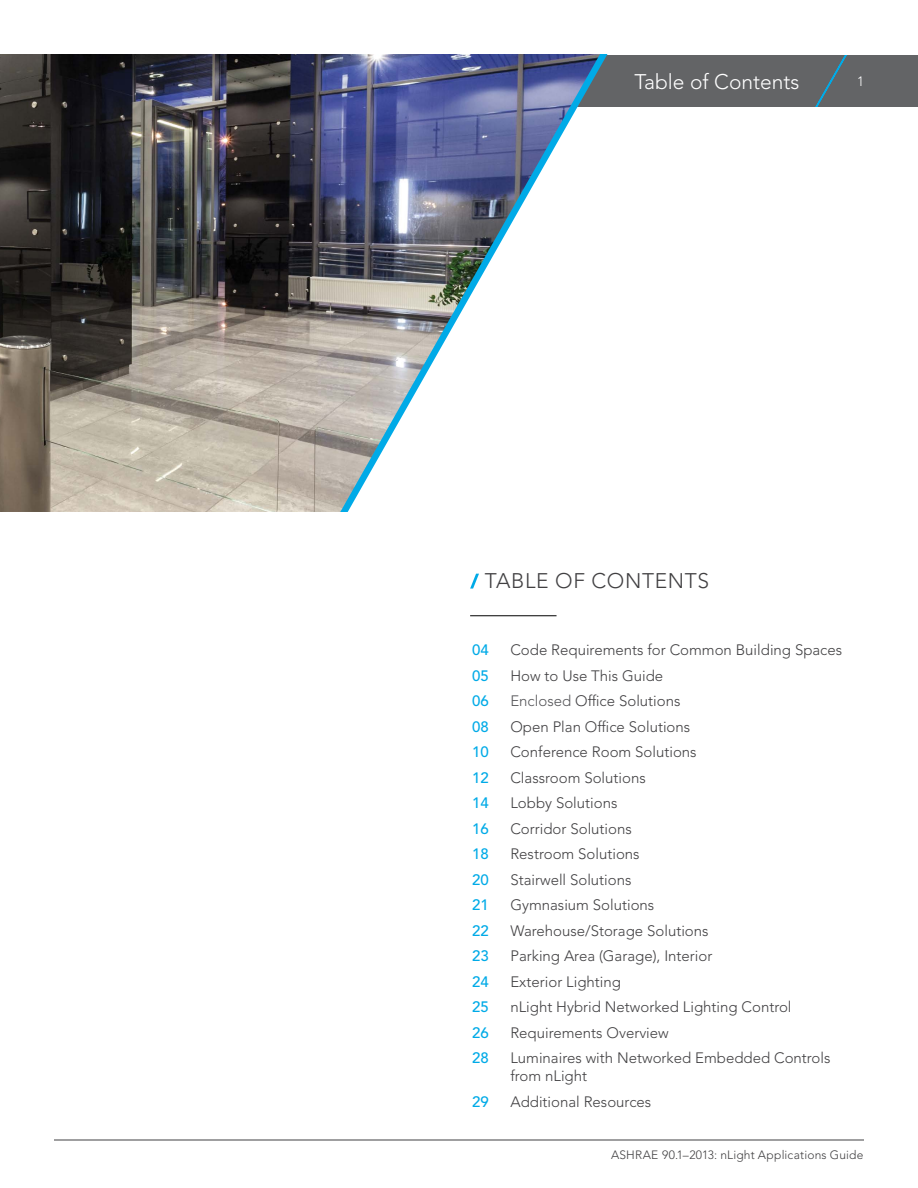
<style>
.page{position:relative;width:918px;height:1188px;background:#fff}
.page>*{position:absolute;margin:0;border:0;box-sizing:border-box;transform-origin:0 0}
.t1{font:300 21px "Avenir LT Std";color:#fff}
.t2{font:300 21px "Avenir LT Std";letter-spacing:.03em;color:#414042}
.t3{font:300 15px/25.5px "Avenir LT Std";color:#414042}
.t4{font:500 15px/25.5px "Avenir LT Std";color:#00aae7;text-align:justify}
.t5{font:300 13.5px "Avenir LT Std";color:#fff}
.t6{font:300 12px "Avenir LT Std";letter-spacing:.015em;color:#414042}
.s1{color:#565659}
</style>
<div class="page">
<div style="left:0;top:53px;width:918px;height:54px;background:#636466"></div>
<svg style="left:813px;top:54px;width:37px;height:53px"></svg>
<hr style="left:54px;top:1140px;width:810px;height:1px;background:#414042">
<svg style="left:470px;top:574px;width:9px;height:15px"></svg>
<hr style="left:470px;top:615px;width:87px;height:1px;background:#000">
<img style="left:0;top:54px;width:340px;height:458px">
<svg style="left:340px;top:54px;width:298px;height:458px"></svg>
<div style="left:0;top:0;width:918px;height:54px;background:#fff"></div>
<h1 class="t1" style="left:635px;top:70px;width:166px">Table of Contents</h1>
<p class="t5" style="left:857px;top:74px;width:9px">1</p>
<h1 class="t2" style="left:485px;top:569px;width:226px">TABLE OF CONTENTS</h1>
<p class="t4" style="left:472px;top:638px;width:18px">04<br>05<br>06<br>08<br>10<br>12<br>14<br>16<br>18<br>20<br>21<br>22<br>23<br>24<br>25<br>26<br>28</p>
<p class="t4" style="left:472px;top:1089px;width:18px">29</p>
<p class="t3" style="left:510px;top:637px;width:333px">Code Requirements for Common Building Spaces<br>How to Use This Guide<br><span class="s1">Enclosed</span> Office Solutions<br>Open Plan Office Solutions<br>Conference Room Solutions<br>Classroom Solutions<br>Lobby Solutions<br>Corridor Solutions<br>Restroom Solutions<br>Stairwell Solutions<br>Gymnasium Solutions<br>Warehouse/Storage Solutions<br>Parking Area (Garage), Interior<br>Exterior Lighting<br>nLight Hybrid Networked Lighting Control<br>Requirements Overview<br>Luminaires with Networked Embedded Controls</p>
<p class="t3" style="left:510px;top:1063px;width:142px">from nLight<br>Additional Resources</p>
<p class="t6" style="left:611px;top:1147px;width:254px">ASHRAE 90.1–2013: nLight Applications Guide</p>
</div>
